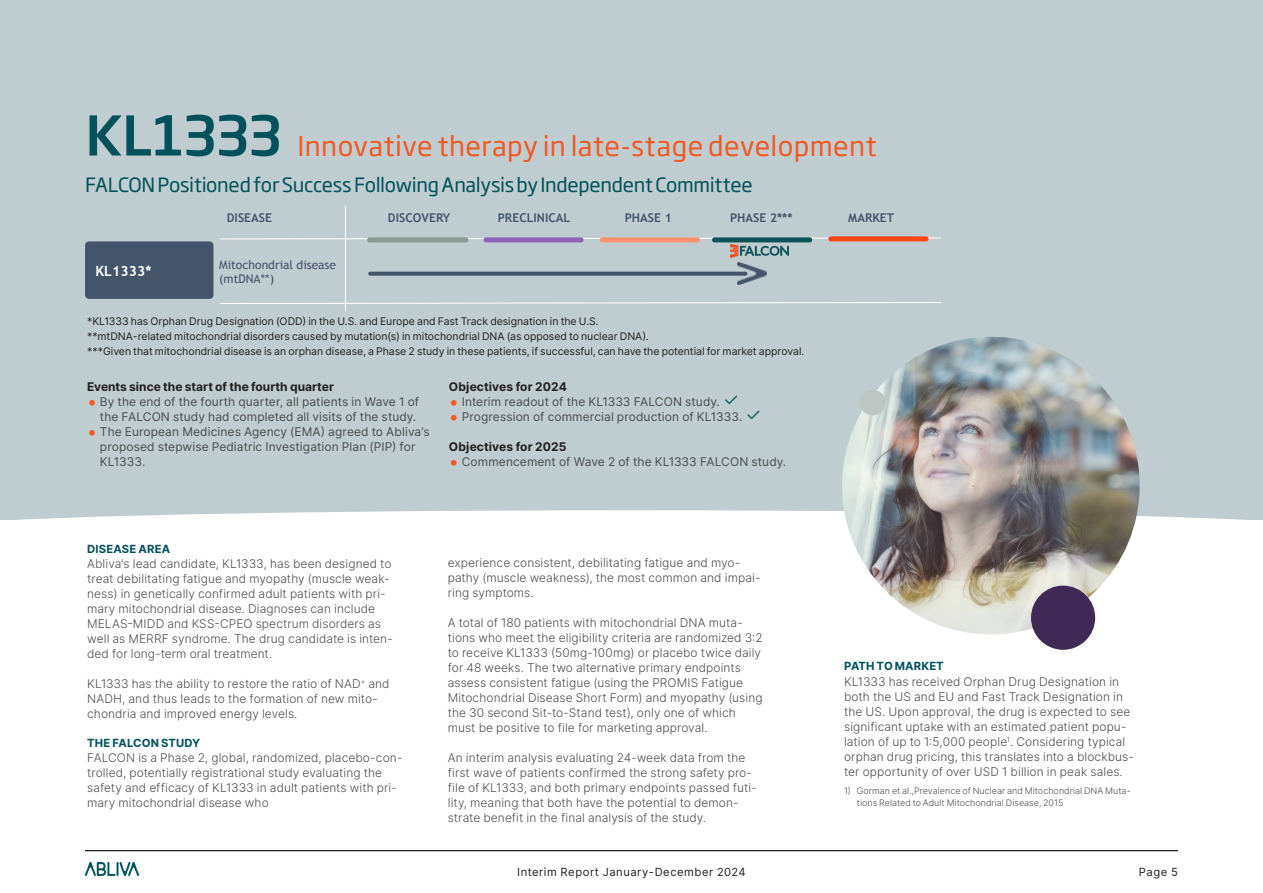
<style>
.page{position:relative;width:1263px;height:893px;background:#fff}
.page>*{position:absolute;margin:0;border:0;box-sizing:border-box;transform-origin:0 0}
.Rubrik{font:27px "Soho Gothic Pro";letter-spacing:.015em;color:#f15924}
.Rubrik-2{font:19.5px "Soho Gothic Pro";letter-spacing:-.015em;color:#005159}
.t1{font:700 14.1px "Trebuchet MS";letter-spacing:.005em;color:#fff}
.t2{font:700 12.15px "Trebuchet MS";letter-spacing:.005em;color:#44546a}
.t3{font:12.15px/14.1px "Trebuchet MS";letter-spacing:-.005em;color:#44546a}
.Brödtext_-_ruta{font:300 12px/15px "Inter";letter-spacing:.005em;color:#4b4c4d}
.t4{font:12px/15px "Inter";letter-spacing:.005em;color:#4b4c4d;text-align:right}
.Brödtext_-_ruta-2{font:700 12px "Inter";letter-spacing:.005em;color:#231f20}
.t5{font:11.25px "Inter";letter-spacing:.045em;color:#231f20}
.Rubrik_-_ruta{font:700 11.25px "Inter";letter-spacing:.01em;color:#005159}
.Brödtext_-_ej_avstånd{font:10.5px/15px "Inter";color:#231f20}
.Fotnot{font:300 9px/12px "Inter";letter-spacing:.005em;color:#4b4c4d}
.s1{font-weight:500;font-size:54px;color:#005159}
.s2{font-size:18px;color:#f15924}
.s3{font-size:18px;color:#14626b}
</style>
<div class="page">
<img style="left:85px;top:862px;width:53px;height:14px">
<hr style="left:85px;top:850px;width:1093px;height:1px;background:#231f20">
<div style="left:0;top:0;width:1263px;height:520px;background:#c0cdd0"></div>
<svg style="left:18px;top:510px;width:1226px;height:31px"></svg>
<img style="left:842px;top:337px;width:298px;height:297px;border-radius:149px">
<div style="left:1031px;top:586px;width:64px;height:64px;background:#3f2a56;border-radius:50%"></div>
<div style="left:860px;top:390px;width:26px;height:25px;background:#bec6c4;border-radius:50%"></div>
<div style="left:85px;top:241px;width:128px;height:58px;background:#44546a;border-radius:4px"></div>
<svg style="left:220px;top:302px;width:721px;height:2px"></svg>
<svg style="left:220px;top:237px;width:721px;height:3px"></svg>
<hr style="left:345px;top:206px;width:1px;height:104px;background:#fff">
<div style="left:367px;top:237px;width:101px;height:5px;background:#8a9995;border-radius:3px"></div>
<div style="left:483px;top:237px;width:101px;height:5px;background:#8b65b4;border-radius:3px"></div>
<div style="left:600px;top:237px;width:100px;height:5px;background:#fc9073;border-radius:3px"></div>
<div style="left:712px;top:237px;width:100px;height:5px;background:#0d5257;border-radius:3px"></div>
<div style="left:828px;top:236px;width:100px;height:5px;background:#fa4616;border-radius:3px"></div>
<img style="left:737px;top:263px;width:30px;height:22px">
<svg style="left:368px;top:272px;width:379px;height:4px;background:#4d5d71"></svg>
<img style="left:728px;top:242px;width:63px;height:16px">
<p class="Rubrik" style="left:85px;top:125px;width:793px"><span class="s1">KL1333</span> Innovative therapy in late-stage development</p>
<p class="Rubrik-2" style="left:85px;top:170px;width:669px">FALCON Positioned for Success Following Analysis by Independent Committee</p>
<p class="t2" style="left:227px;top:210px;width:47px">DISEASE</p>
<p class="t2" style="left:388px;top:210px;width:64px">DISCOVERY</p>
<p class="t2" style="left:498px;top:210px;width:74px">PRECLINICAL</p>
<p class="t2" style="left:625px;top:210px;width:49px">PHASE 1</p>
<p class="t2" style="left:730px;top:210px;width:64px">PHASE 2***</p>
<p class="t2" style="left:848px;top:210px;width:48px">MARKET</p>
<p class="t1" style="left:95px;top:262px;width:58px">KL1333*</p>
<p class="t3" style="left:219px;top:257px;width:118px">Mitochondrial disease (mtDNA**)</p>
<p class="Brödtext_-_ej_avstånd" style="left:87px;top:314px;width:719px">*KL1333 has Orphan Drug Designation (ODD) in the U.S. and Europe and Fast Track designation in the U.S.<br>**mtDNA-related mitochondrial disorders caused by mutation(s) in mitochondrial DNA (as opposed to nuclear DNA).<br>***Given that mitochondrial disease is an orphan disease, a Phase 2 study in these patients, if successful, can have the potential for market approval.</p>
<p class="Brödtext_-_ruta-2" style="left:87px;top:378px;width:248px">Events since the start of the fourth quarter</p>
<p class="t4" style="left:87px;top:394px;width:333px"><span class="s2">•</span> By the end of the fourth quarter, all patients in Wave 1 of the FALCON study had completed all visits of the study.</p>
<p class="t4" style="left:100px;top:424px;width:331px;text-align:left;text-indent:-13px"><span class="s2">•</span> The European Medicines Agency (EMA) agreed to Abliva’s proposed stepwise Pediatric Investigation Plan (PIP) for<br>KL1333.</p>
<p class="Brödtext_-_ruta-2" style="left:449px;top:378px;width:120px">Objectives for 2024</p>
<p class="t4" style="left:449px;top:394px;width:291px"><span class="s2">•</span> Interim readout of the KL1333 FALCON study. <span class="s3">✓</span></p>
<p class="t4" style="left:449px;top:409px;width:314px"><span class="s2">•</span> Progression of commercial production of KL1333. <span class="s3">✓</span></p>
<p class="Brödtext_-_ruta-2" style="left:449px;top:438px;width:119px">Objectives for 2025</p>
<p class="t4" style="left:449px;top:454px;width:339px"><span class="s2">•</span> Commencement of Wave 2 of the KL1333 FALCON study.</p>
<p class="Rubrik_-_ruta" style="left:87px;top:541px;width:84px">DISEASE AREA</p>
<p class="Brödtext_-_ruta" style="left:448px;top:555px;width:314px">experience consistent, debilitating fatigue and myo&shy;pathy (muscle weakness), the most common and impai&shy;ring symptoms.</p>
<p class="Brödtext_-_ruta" style="left:448px;top:615px;width:316px">A total of 180 patients with mitochondrial DNA muta&shy;tions who meet the eligibility criteria are randomized 3:2 to receive KL1333 (50mg-100mg) or placebo twice daily for 48 weeks. The two alternative primary endpoints assess consistent fatigue (using the PROMIS Fatigue Mitochondrial Disease Short Form) and myopathy (using the 30 second Sit-to-Stand test), only one of which must be positive to file for marketing approval.</p>
<p class="Brödtext_-_ruta" style="left:448px;top:750px;width:311px">An interim analysis evaluating 24-week data from the first wave of patients confirmed the strong safety pro&shy;file of KL1333, and both primary endpoints passed futi&shy;lity, meaning that both have the potential to demon&shy;strate benefit in the final analysis of the study.</p>
<p class="Brödtext_-_ruta" style="left:87px;top:556px;width:307px">Abliva’s lead candidate, KL1333, has been designed to treat debilitating fatigue and myopathy (muscle weak&shy;ness) in genetically confirmed adult patients with pri&shy;mary mitochondrial disease. Diagnoses can include MELAS-MIDD and KSS-CPEO spectrum disorders as well as MERRF syndrome. The drug candidate is inten&shy;ded for long-term oral treatment.</p>
<p class="Brödtext_-_ruta" style="left:87px;top:676px;width:304px">KL1333 has the ability to restore the ratio of NAD<sup>+</sup> and<br>NADH, and thus leads to the formation of new mito&shy;chondria and improved energy levels.</p>
<p class="Brödtext_-_ruta" style="left:844px;top:674px;width:291px">KL1333 has received Orphan Drug Designation in both the US and EU and Fast Track Designation in the US. Upon approval, the drug is expected to see significant uptake with an estimated patient popu&shy;lation of up to 1:5,000 people<sup>1</sup>. Considering typical orphan drug pricing, this translates into a blockbus&shy;ter opportunity of over USD 1 billion in peak sales.</p>
<p class="Fotnot" style="left:857px;top:784px;width:275px;text-indent:-13px">1) Gorman et al.,Prevalence of Nuclear and Mitochondrial DNA Muta&shy;tions Related to Adult Mitochondrial Disease, 2015</p>
<p class="Rubrik_-_ruta" style="left:844px;top:658px;width:101px">PATH TO MARKET</p>
<p class="Rubrik_-_ruta" style="left:87px;top:734px;width:115px">THE FALCON STUDY</p>
<p class="Brödtext_-_ruta" style="left:87px;top:750px;width:317px">FALCON is a Phase 2, global, randomized, placebo-con&shy;trolled, potentially registrational study evaluating the safety and efficacy of KL1333 in adult patients with pri&shy;mary mitochondrial disease who</p>
<p class="t5" style="left:517px;top:864px;width:230px">Interim Report January-December 2024</p>
<p class="t5" style="left:1139px;top:864px;width:40px">Page 5</p>
</div>
